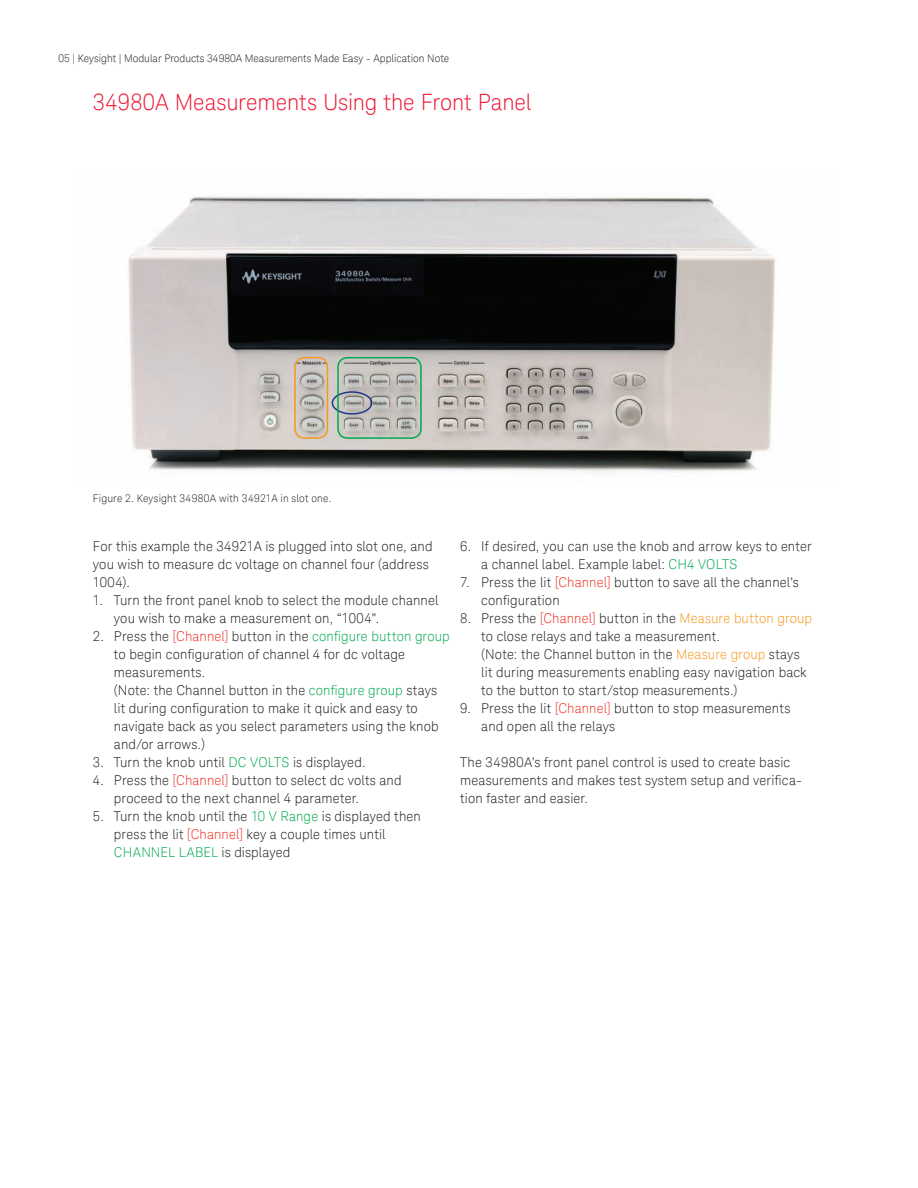
<style>
.page{position:relative;width:918px;height:1188px;background:#fff}
.page>*{position:absolute;margin:0;border:0;box-sizing:border-box;transform-origin:0 0}
.t1{font:300 22.5px "Keysight Sans";letter-spacing:-.005em;color:#ed1a36}
.t2{font:300 13.5px/18px "Keysight Sans";letter-spacing:.01em;color:#231f20}
.t3{font:300 10.5px "Keysight Sans";color:#231f20}
.t4{font:300 10.5px "Keysight Sans";letter-spacing:.02em;color:#231f20}
.s1{color:#ef3122}
.s2{color:#00a94f}
.s3{color:#f7981d}
</style>
<div class="page">
<img style="left:128px;top:196px;width:648px;height:277px">
<div style="left:332px;top:391px;width:40px;height:24px;border:2px solid #213885;border-radius:50%"></div>
<div style="left:337px;top:357px;width:85px;height:82px;border:2px solid #00a94f;border-radius:9px"></div>
<div style="left:294px;top:357px;width:34px;height:82px;border:2px solid #f7981d;border-radius:9px"></div>
<p class="t3" style="left:59px;top:52px;width:392px">05 | Keysight | Modular Products 34980A Measurements Made Easy - Application Note</p>
<h1 class="t1" style="left:93px;top:92px;width:440px">34980A Measurements Using the Front Panel</h1>
<p class="t4" style="left:93px;top:494px;width:240px">Figure 2. Keysight 34980A with 34921A in slot one.</p>
<p class="t2" style="left:93px;top:538px;width:341px">For this example the 34921A is plugged into slot one, and you wish to measure dc voltage on channel four (address<br>1004).</p>
<p class="t2" style="left:114px;top:591px;width:326px;text-indent:-21px">1. Turn the front panel knob to select the module channel you wish to make a measurement on, “1004”.</p>
<p class="t2" style="left:114px;top:628px;width:337px;text-indent:-21px">2. Press the <span class="s1">[Channel]</span> button in the <span class="s2">conigure button group </span>to begin coniguration of channel 4 for dc voltage measurements.<br>(Note: the Channel button in the <span class="s2">conigure group</span> stays lit during coniguration to make it quick and easy to navigate back as you select parameters using the knob and/or arrows.)</p>
<p class="t2" style="left:93px;top:753px;width:274px">3. Turn the knob until <span class="s2">DC VOLTS</span> is displayed.</p>
<p class="t2" style="left:114px;top:772px;width:289px;text-indent:-21px">4. Press the <span class="s1">[Channel]</span> button to select dc volts and proceed to the next channel 4 parameter.</p>
<p class="t2" style="left:114px;top:807px;width:308px;text-indent:-21px">5. Turn the knob until the <span class="s2">10 V Range</span> is displayed then press the lit <span class="s1">[Channel]</span> key a couple times until<br><span class="s2">CHANNEL LABEL</span> is displayed</p>
<p class="t2" style="left:481px;top:537px;width:332px;text-indent:-21px">6. If desired, you can use the knob and arrow keys to enter a channel label. Example label: <span class="s2">CH4 VOLTS</span></p>
<p class="t2" style="left:481px;top:574px;width:319px;text-indent:-21px">7. Press the lit <span class="s1">[Channel]</span> button to save all the channel’s coniguration</p>
<p class="t2" style="left:481px;top:610px;width:332px;text-indent:-21px">8. Press the <span class="s1">[Channel]</span> button in the <span class="s3">Measure button group </span>to close relays and take a measurement.<br>(Note: the Channel button in the <span class="s3">Measure group</span> stays lit during measurements enabling easy navigation back to the button to start/stop measurements.)</p>
<p class="t2" style="left:481px;top:700px;width:311px;text-indent:-21px">9. Press the lit <span class="s1">[Channel]</span> button to stop measurements and open all the relays</p>
<p class="t2" style="left:460px;top:753px;width:343px">The 34980A’s front panel control is used to create basic measurements and makes test system setup and veriica&shy;tion faster and easier.</p>
</div>
